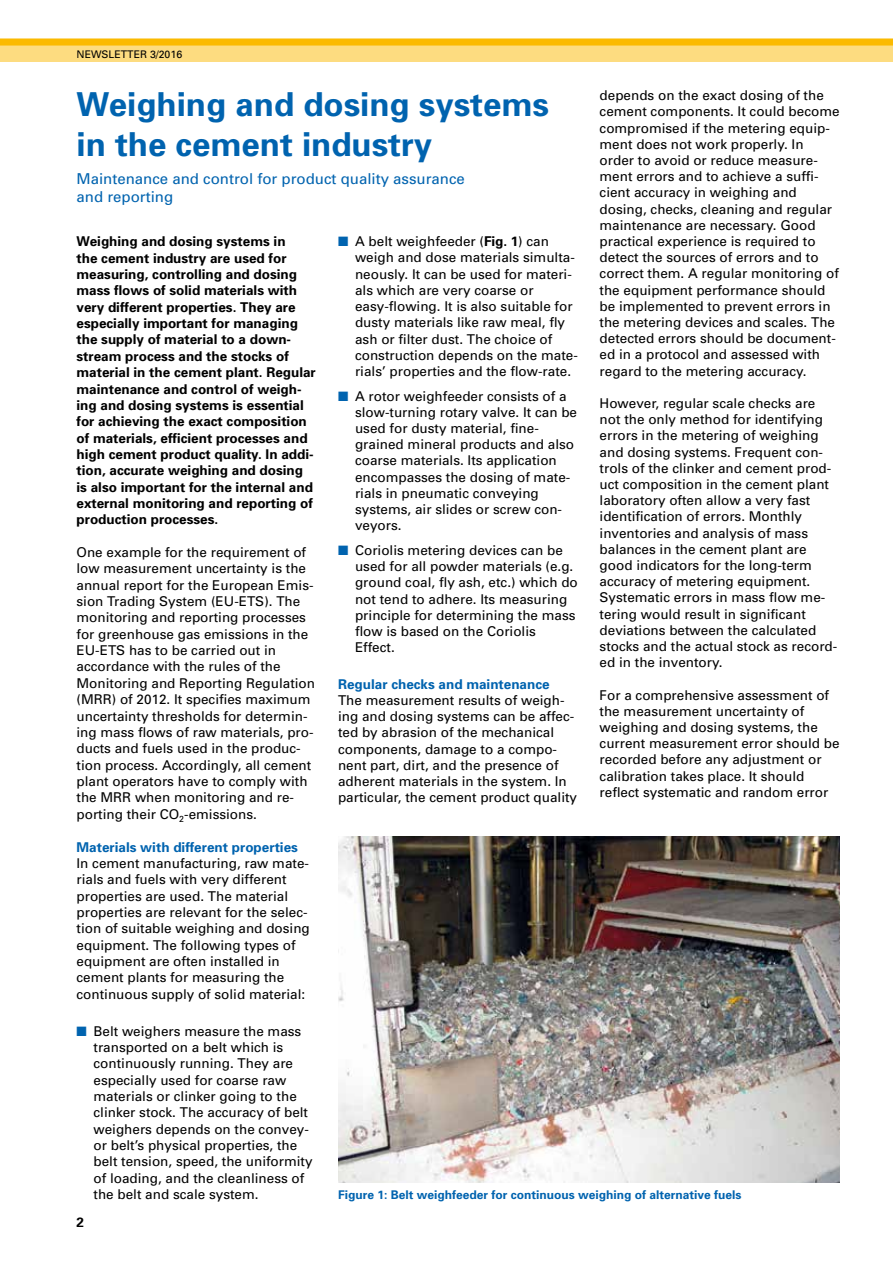
<style>
.page{position:relative;width:893px;height:1263px;background:#fff}
.page>*{position:absolute;margin:0;border:0;box-sizing:border-box;transform-origin:0 0}
.t1{font:700 33px/39.6px "Univers";color:#0063af}
.t2{font:15px/18px "Univers";color:#0063af}
.t3{font:13.5px/16.2px "Univers";color:#000}
.t4{font:700 13.5px/16.4px "Univers";color:#000}
.t5{font:700 13.5px "Univers";color:#0063af}
.t6{font:700 12px "Univers";color:#0063af}
.t7{font:10.5px "Univers";color:#000}
.s1{color:#0063af}
.s2{font-weight:700}
</style>
<div class="page">
<div style="left:0;top:38px;width:893px;height:24px;background:#fddc80"></div>
<div style="left:0;top:39px;width:893px;height:7px;background:#fbba00"></div>
<img style="left:338px;top:836px;width:502px;height:346px">
<p class="t7" style="left:77px;top:48px;width:107px">NEWSLETTER 3/2016</p>
<h1 class="t1" style="left:77px;top:84px;width:474px">Weighing and dosing systems in the cement industry</h1>
<p class="t2" style="left:77px;top:170px;width:390px">Maintenance and control for product quality assurance and reporting</p>
<p class="t4" style="left:77px;top:233px;width:241px">Weighing and dosing systems in<br>the cement industry are used for measuring, controlling and dosing mass flows of solid materials with very different properties. They are especially important for managing the supply of material to a down&shy;stream process and the stocks of material in the cement plant. Regular maintenance and control of weigh&shy;ing and dosing systems is essential for achieving the exact composition of materials, efficient processes and high cement product quality. In addi&shy;tion, accurate weighing and dosing is also important for the internal and external monitoring and reporting of production processes.</p>
<p class="t3" style="left:77px;top:544px;width:240px">One example for the requirement of low measurement uncertainty is the annual report for the European Emis&shy;sion Trading System (EU-ETS). The monitoring and reporting processes for greenhouse gas emissions in the EU-ETS has to be carried out in accordance with the rules of the Monitoring and Reporting Regulation (MRR) of 2012. It specifies maximum uncertainty thresholds for determin&shy;ing mass flows of raw materials, pro&shy;ducts and fuels used in the produc&shy;tion process. Accordingly, all cement plant operators have to comply with the MRR when monitoring and re&shy;porting their CO<sub>2</sub>-emissions.</p>
<p class="t5" style="left:77px;top:838px;width:223px">Materials with different properties</p>
<p class="t3" style="left:77px;top:855px;width:235px">In cement manufacturing, raw mate&shy;rials and fuels with very different properties are used. The material properties are relevant for the selec&shy;tion of suitable weighing and dosing equipment. The following types of equipment are often installed in cement plants for measuring the continuous supply of solid material:</p>
<p class="t3" style="left:94px;top:1022px;width:221px;text-indent:-17px"><span class="s1">■</span> Belt weighers measure the mass transported on a belt which is continuously running. They are especially used for coarse raw materials or clinker going to the clinker stock. The accuracy of belt weighers depends on the convey&shy;or belt’s physical properties, the belt tension, speed, the uniformity of loading, and the cleanliness of the belt and scale system.</p>
<p class="t3" style="left:600px;top:87px;width:242px">depends on the exact dosing of the cement components. It could become compromised if the metering equip&shy;ment does not work properly. In order to avoid or reduce measure&shy;ment errors and to achieve a suffi&shy;cient accuracy in weighing and dosing, checks, cleaning and regular maintenance are necessary. Good practical experience is required to detect the sources of errors and to correct them. A regular monitoring of the equipment performance should be implemented to prevent errors in the metering devices and scales. The detected errors should be document&shy;ed in a protocol and assessed with regard to the metering accuracy.</p>
<p class="t3" style="left:600px;top:395px;width:239px">However, regular scale checks are not the only method for identifying errors in the metering of weighing and dosing systems. Frequent con&shy;trols of the clinker and cement prod&shy;uct composition in the cement plant laboratory often allow a very fast identification of errors. Monthly inventories and analysis of mass balances in the cement plant are good indicators for the long-term accuracy of metering equipment.<br>Systematic errors in mass flow me&shy;tering would result in significant deviations between the calculated stocks and the actual stock as record&shy;ed in the inventory.</p>
<p class="t3" style="left:600px;top:686px;width:242px">For a comprehensive assessment of the measurement uncertainty of weighing and dosing systems, the current measurement error should be recorded before any adjustment or calibration takes place. It should reflect systematic and random error</p>
<p class="t3" style="left:355px;top:233px;width:224px;text-indent:-17px"><span class="s1">■</span> A belt weighfeeder (<span class="s2">Fig. 1</span>) can weigh and dose materials simulta&shy;neously. It can be used for materi&shy;als which are very coarse or easy-flowing. It is also suitable for dusty materials like raw meal, fly ash or filter dust. The choice of construction depends on the mate&shy;rials’ properties and the flow-rate.</p>
<p class="t3" style="left:355px;top:387px;width:224px;text-indent:-17px"><span class="s1">■</span> A rotor weighfeeder consists of a slow-turning rotary valve. It can be used for dusty material, fine&shy;grained mineral products and also coarse materials. Its application encompasses the dosing of mate&shy;rials in pneumatic conveying systems, air slides or screw con&shy;veyors.</p>
<p class="t3" style="left:355px;top:542px;width:224px;text-indent:-17px"><span class="s1">■</span> Coriolis metering devices can be used for all powder materials (e.g. ground coal, fly ash, etc.) which do not tend to adhere. Its measuring principle for determining the mass flow is based on the Coriolis<br>Effect.</p>
<p class="t5" style="left:338px;top:675px;width:213px">Regular checks and maintenance</p>
<p class="t3" style="left:338px;top:692px;width:241px">The measurement results of weigh&shy;ing and dosing systems can be affec&shy;ted by abrasion of the mechanical components, damage to a compo&shy;nent part, dirt, and the presence of adherent materials in the system. In particular, the cement product quality</p>
<p class="t6" style="left:338px;top:1187px;width:405px">Figure 1: Belt weighfeeder for continuous weighing of alternative fuels</p>
<p class="t4" style="left:77px;top:1214px;width:9px">2</p>
</div>
